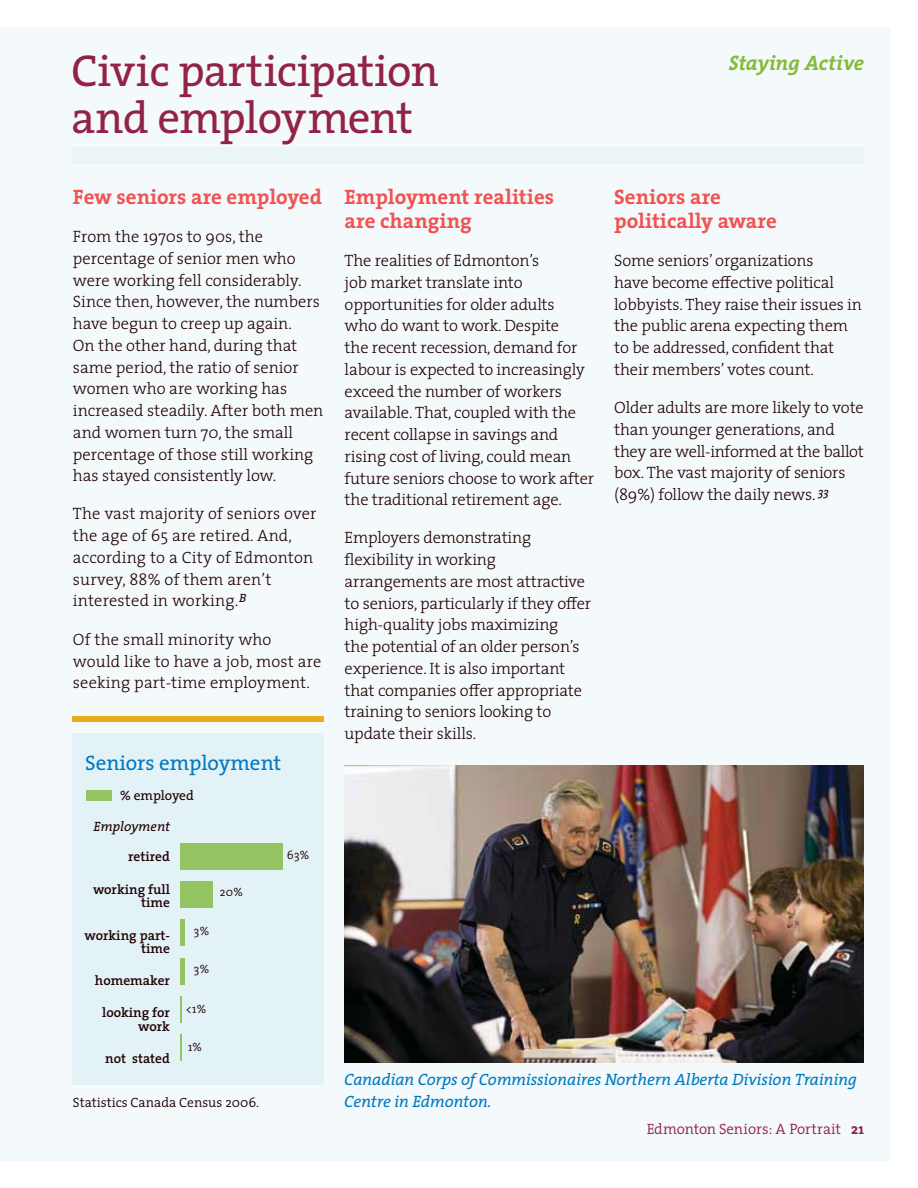
<style>
.page{position:relative;width:918px;height:1188px;background:#fff}
.page>*{position:absolute;margin:0;border:0;box-sizing:border-box;transform-origin:0 0}
.t1{font:45px/46.5px "The Serif";letter-spacing:-.02em;color:#922346}
.t2{font:700 21px/24px "The Serif";color:#f05351}
.t3{font:21px "The Serif";color:#0079c1}
.t4{font:italic 700 21px "The Serif";letter-spacing:-.01em;color:#85ba3a}
.t5{font:300 16.5px/21.8px "The Serif";letter-spacing:-.01em;color:#200000}
.t6{font:300 16.5px/21.8px "The Serif";letter-spacing:.01em;color:#200000}
.t7{font:italic 16.5px/21.8px "The Serif";letter-spacing:-.01em;color:#0079c1}
.t8{font:300 15px "The Serif";letter-spacing:-.01em;color:#922346}
.t9{font:600 13.5px/13.5px "The Serif";color:#200000;text-align:right}
.t10{font:300 13.5px "The Serif";color:#200000}
.t11{font:italic 13.5px "The Serif";color:#200000}
.t12{font:13.5px "The Serif";letter-spacing:-.005em;color:#200000}
.t13{font:300 12px "The Serif";color:#200000}
.s1{font-weight:700}
</style>
<div class="page">
<div style="left:0;top:27px;width:891px;height:1134px;background:#f4fafc"></div>
<div style="left:73px;top:734px;width:251px;height:351px;background:#e2f2f7"></div>
<div style="left:73px;top:717px;width:251px;height:5px;background:#ebaa19"></div>
<div style="left:180px;top:843px;width:102px;height:27px;background:#94c461"></div>
<div style="left:180px;top:881px;width:32px;height:27px;background:#94c461"></div>
<div style="left:180px;top:919px;width:5px;height:27px;background:#94c461"></div>
<div style="left:180px;top:958px;width:5px;height:27px;background:#94c461"></div>
<svg style="left:180px;top:996px;width:1px;height:27px"></svg>
<hr style="left:180px;top:1034px;width:2px;height:27px;background:#94c461">
<div style="left:86px;top:790px;width:26px;height:10px;background:#94c461"></div>
<div style="left:73px;top:148px;width:791px;height:16px;background:#eaf5f8"></div>
<img style="left:344px;top:766px;width:520px;height:296px">
<h1 class="t1" style="left:71px;top:46px;width:369px">Civic participation and employment</h1>
<p class="t2" style="left:73px;top:184px;width:251px">Few seniors are employed</p>
<p class="t5" style="left:73px;top:225px;width:252px">From the 1970s to 90s, the percentage of senior men who were working fell considerably.<br>Since then, however, the numbers have begun to creep up again.<br>On the other hand, during that same period, the ratio of senior women who are working has increased steadily. After both men and women turn 70, the small percentage of those still working has stayed consistently low.</p>
<p class="t6" style="left:73px;top:503px;width:245px">The vast majority of seniors over the age of 65 are retired. And, according to a City of Edmonton survey, 88% of them aren’t interested in working.<sup>B</sup></p>
<p class="t6" style="left:73px;top:628px;width:250px">Of the small minority who would like to have a job, most are seeking part-time employment.</p>
<p class="t3" style="left:85px;top:745px;width:198px">Seniors employment</p>
<p class="t12" style="left:120px;top:784px;width:75px">% employed</p>
<p class="t11" style="left:93px;top:815px;width:78px">Employment</p>
<p class="t9" style="left:128px;top:849px;width:43px">retired</p>
<p class="t9" style="left:93px;top:882px;width:79px">working full time</p>
<p class="t9" style="left:85px;top:928px;width:87px">working part&shy;time</p>
<p class="t9" style="left:95px;top:973px;width:77px">homemaker</p>
<p class="t9" style="left:102px;top:1005px;width:69px">looking for work</p>
<p class="t9" style="left:105px;top:1052px;width:66px">not stated</p>
<p class="t13" style="left:194px;top:921px;width:17px">3%</p>
<p class="t13" style="left:194px;top:959px;width:17px">3%</p>
<p class="t13" style="left:186px;top:999px;width:22px">&lt;1%</p>
<p class="t13" style="left:188px;top:1037px;width:16px">1%</p>
<p class="t13" style="left:220px;top:882px;width:25px">20%</p>
<p class="t13" style="left:287px;top:845px;width:24px">63%</p>
<p class="t2" style="left:345px;top:184px;width:211px">Employment realities are changing</p>
<p class="t5" style="left:345px;top:249px;width:251px">The realities of Edmonton’s<br>job market translate into opportunities for older adults<br>who do want to work. Despite<br>the recent recession, demand for labour is expected to increasingly exceed the number of workers available. That, coupled with the recent collapse in savings and rising cost of living, could mean future seniors choose to work after the traditional retirement age.</p>
<p class="t5" style="left:345px;top:527px;width:248px">Employers demonstrating flexibility in working arrangements are most attractive to seniors, particularly if they offer high-quality jobs maximizing<br>the potential of an older person’s experience. It is also important that companies offer appropriate training to seniors looking to update their skills.</p>
<p class="t4" style="left:729px;top:45px;width:137px">Staying Active</p>
<p class="t2" style="left:614px;top:184px;width:164px">Seniors are politically aware</p>
<p class="t5" style="left:614px;top:249px;width:249px">Some seniors’ organizations<br>have become effective political lobbyists. They raise their issues in the public arena expecting them to be addressed, confident that their members’ votes count.</p>
<p class="t5" style="left:614px;top:396px;width:251px">Older adults are more likely to vote than younger generations, and they are well-informed at the ballot box. The vast majority of seniors (89%) follow the daily news. <sup>33</sup></p>
<p class="t10" style="left:73px;top:1091px;width:188px">Statistics Canada Census 2006.</p>
<p class="t7" style="left:344px;top:1068px;width:514px">Canadian Corps of Commissionaires Northern Alberta Division Training<br>Centre in Edmonton.</p>
<p class="t8" style="left:647px;top:1117px;width:219px">Edmonton Seniors: A Portrait <span class="s1">21</span></p>
</div>
